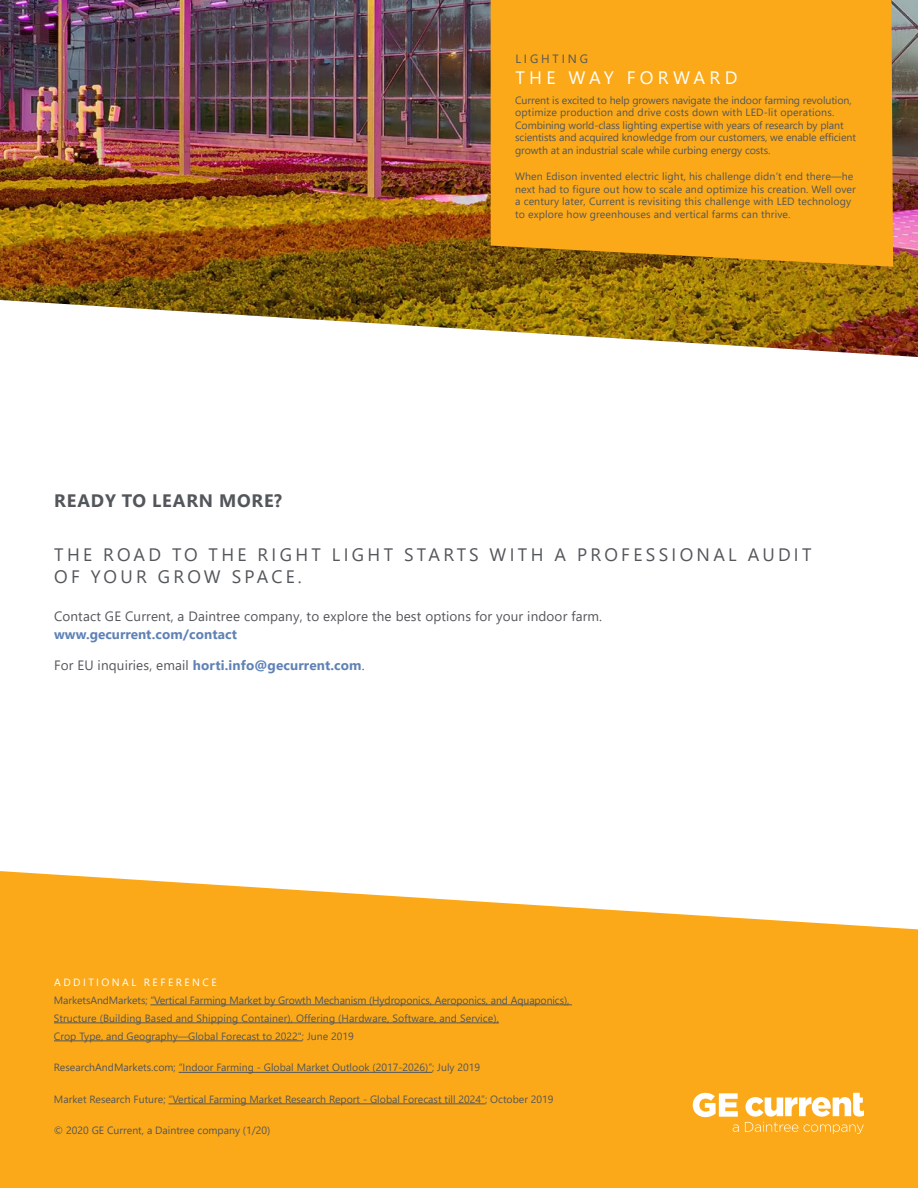
<style>
.page{position:relative;width:918px;height:1188px;background:#fff}
.page>*{position:absolute;margin:0;border:0;box-sizing:border-box;transform-origin:0 0}
.t1{font:18px "Segoe UI";letter-spacing:.185em;color:#53565a}
.t2{font:700 18px "Segoe UI";letter-spacing:.045em;color:#53565a}
.t3{font:18px "Segoe UI";letter-spacing:.235em;color:#fff}
.t4{font:13.5px "Segoe UI";letter-spacing:.01em;color:#53565a}
.t5{font:700 13.5px "Segoe UI";letter-spacing:.01em;color:#5f82b6}
.t6{font:12px "Segoe UI";letter-spacing:.235em;color:#53565a}
.t7{font:10.5px/12.6px "Segoe UI";color:#53565a}
.t8{font:10.5px "Segoe UI";letter-spacing:.235em;color:#fff}
.s1{font-weight:400;color:#53565a}
</style>
<div class="page">
<svg style="left:0;top:871px;width:918px;height:317px;background:#fab02f"></svg>
<img style="left:0;top:0;width:918px;height:357px">
<hr style="left:150px;top:1005px;width:422px;height:1px;background:#53565a">
<hr style="left:54px;top:1023px;width:445px;height:1px;background:#53565a">
<hr style="left:54px;top:1041px;width:248px;height:1px;background:#53565a">
<hr style="left:179px;top:1072px;width:253px;height:1px;background:#53565a">
<hr style="left:169px;top:1104px;width:316px;height:1px;background:#53565a">
<svg style="left:733px;top:1124px;width:6px;height:8px"></svg>
<svg style="left:693px;top:1093px;width:45px;height:24px"></svg>
<svg style="left:745px;top:1093px;width:119px;height:41px"></svg>
<div style="left:491px;top:0;width:402px;height:267px;background:#fba919"></div>
<h1 class="t2" style="left:54px;top:483px;width:229px">READY TO LEARN MORE?</h1>
<p class="t6" style="left:515px;top:47px;width:74px">LIGHTING</p>
<h1 class="t3" style="left:515px;top:61px;width:224px">THE WAY FORWARD</h1>
<p class="t7" style="left:515px;top:93px;width:342px">Current is excited to help growers navigate the indoor farming revolution, optimize production and drive costs down with LED-lit operations.<br>Combining world-class lighting expertise with years of research by plant scientists and acquired knowledge from our customers, we enable efficient growth at an industrial scale while curbing energy costs.</p>
<p class="t7" style="left:515px;top:169px;width:342px">When Edison invented electric light, his challenge didn’t end there—he next had to figure out how to scale and optimize his creation. Well over a century later, Current is revisiting this challenge with LED technology to explore how greenhouses and vertical farms can thrive.</p>
<h1 class="t1" style="left:54px;top:538px;width:759px">THE ROAD TO THE RIGHT LIGHT STARTS WITH A PROFESSIONAL AUDIT</h1>
<h1 class="t1" style="left:54px;top:559px;width:249px">OF YOUR GROW SPACE.</h1>
<p class="t4" style="left:54px;top:603px;width:550px">Contact GE Current, a Daintree company, to explore the best options for your indoor farm.</p>
<p class="t5" style="left:54px;top:621px;width:185px">www.gecurrent.com/contact</p>
<p class="t5" style="left:54px;top:653px;width:312px"><span class="s1">For EU inquiries, email</span> horti.info@gecurrent.com<span class="s1">.</span></p>
<p class="t8" style="left:54px;top:972px;width:164px">ADDITIONAL REFERENCE</p>
<p class="t7" style="left:54px;top:990px;width:517px;line-height:18px">MarketsAndMarkets; “Vertical Farming Market by Growth Mechanism (Hydroponics, Aeroponics, and Aquaponics),<br>Structure (Building Based and Shipping Container), Offering (Hardware, Software, and Service),<br>Crop Type, and Geography—Global Forecast to 2022"; June 2019</p>
<p class="t7" style="left:54px;top:1060px;width:428px">ResearchAndMarkets.com; “Indoor Farming - Global Market Outlook (2017-2026)”; July 2019</p>
<p class="t7" style="left:54px;top:1092px;width:501px">Market Research Future; “Vertical Farming Market Research Report - Global Forecast till 2024”; October 2019</p>
<p class="t7" style="left:54px;top:1123px;width:218px">© 2020 GE Current, a Daintree company (1/20)</p>
</div>
